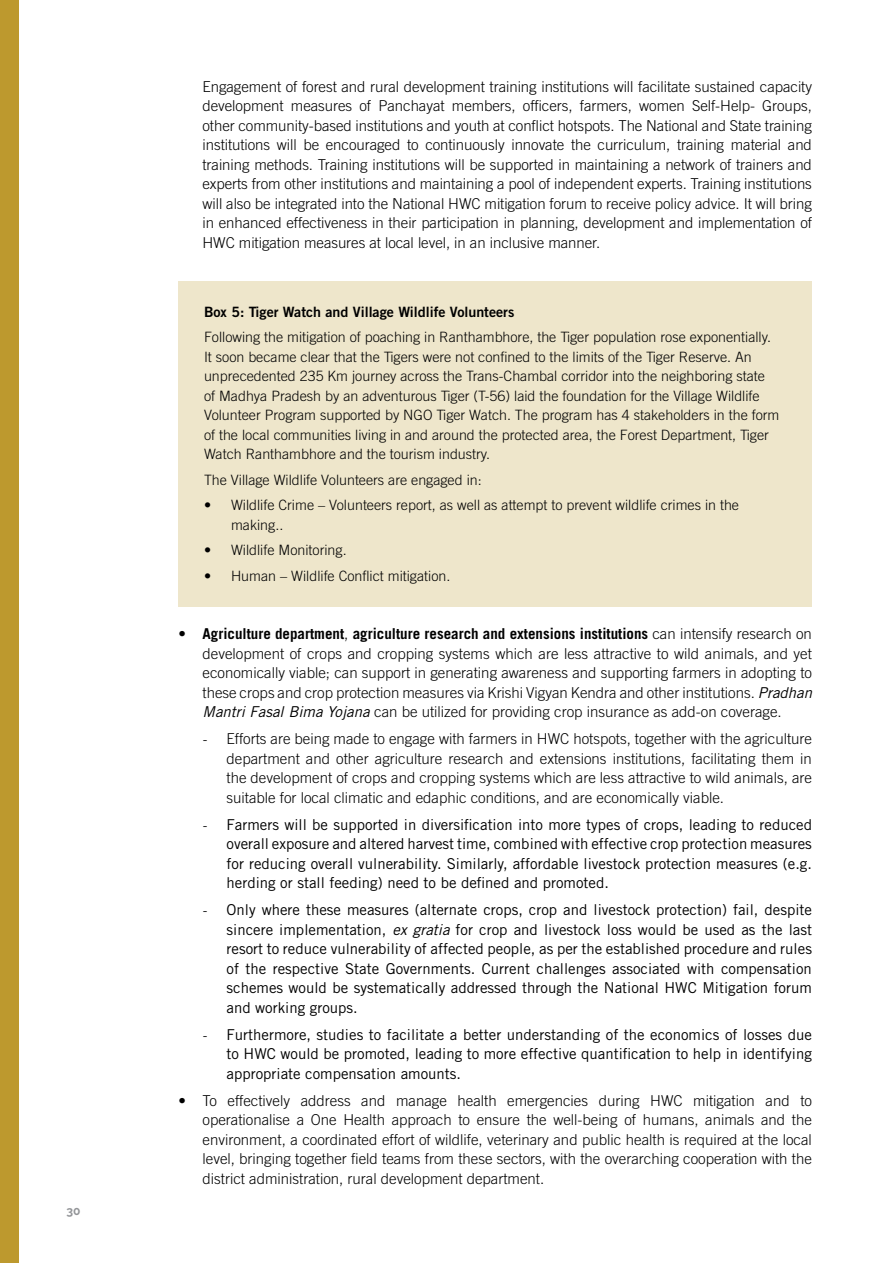
<style>
.page{position:relative;width:893px;height:1263px;background:#fff}
.page>*{position:absolute;margin:0;border:0;box-sizing:border-box;transform-origin:0 0}
.t1{font:300 15px/19.5px "Trade Gothic LT Std";color:#000;text-align:justify}
.t2{font:15px/19.5px "Trade Gothic LT Std";color:#000;text-align:justify}
.t3{font:300 14.25px/19.5px "Trade Gothic LT Std";color:#000}
.t4{font:14.25px "Trade Gothic LT Std Bd 2";color:#000}
.t5{font:700 12px "Raleway";color:#939598}
.s1{font-weight:700}
.s2{font-weight:400;font-style:italic}
.s3{font-family:"Minion Pro";font-weight:400}
.s4{font-family:"Minion Pro"}
.s5{font-style:italic}
</style>
<div class="page">
<div style="left:0;top:0;width:19px;height:1263px;background:#bd992e"></div>
<div style="left:178px;top:281px;width:634px;height:325px;background:#eee6cb"></div>
<p class="t5" style="left:67px;top:1204px;width:16px">30</p>
<p class="t1" style="left:202px;top:77px;width:611px">Engagement of forest and rural development training institutions will facilitate sustained capacity development measures of Panchayat members, officers, farmers, women Self-Help- Groups, other community-based institutions and youth at conflict hotspots. The National and State training institutions will be encouraged to continuously innovate the curriculum, training material and training methods. Training institutions will be supported in maintaining a network of trainers and experts from other institutions and maintaining a pool of independent experts. Training institutions will also be integrated into the National HWC mitigation forum to receive policy advice. It will bring in enhanced effectiveness in their participation in planning, development and implementation of HWC mitigation measures at local level, in an inclusive manner.</p>
<p class="t4" style="left:204px;top:303px;width:312px">Box 5: Tiger Watch and Village Wildlife Volunteers</p>
<p class="t3" style="left:204px;top:327px;width:577px">Following the mitigation of poaching in Ranthambhore, the Tiger population rose exponentially.<br>It soon became clear that the Tigers were not confined to the limits of the Tiger Reserve. An unprecedented 235 Km journey across the Trans-Chambal corridor into the neighboring state of Madhya Pradesh by an adventurous Tiger (T-56) laid the foundation for the Village Wildlife Volunteer Program supported by NGO Tiger Watch. The program has 4 stakeholders in the form of the local communities living in and around the protected area, the Forest Department, Tiger Watch Ranthambhore and the tourism industry.</p>
<p class="t3" style="left:204px;top:470px;width:279px">The Village Wildlife Volunteers are engaged in:</p>
<p class="t3" style="left:231px;top:495px;width:510px;text-indent:-27px">• Wildlife Crime – Volunteers report, as well as attempt to prevent wildlife crimes in the making..</p>
<p class="t3" style="left:204px;top:540px;width:144px">• Wildlife Monitoring.</p>
<p class="t3" style="left:204px;top:566px;width:248px">• Human – Wildlife Conflict mitigation.</p>
<p class="t1" style="left:202px;top:624px;width:611px;text-indent:-24px"><span class="s1">• Agriculture department</span>, <span class="s1">agriculture research and extensions institutions</span> can intensify research on development of crops and cropping systems which are less attractive to wild animals, and yet economically viable; can support in generating awareness and supporting farmers in adopting to these crops and crop protection measures via Krishi Vigyan Kendra and other institutions. <span class="s2">Pradhan Mantri Fasal Bima Yojana</span> can be utilized for providing crop insurance as add-on coverage.</p>
<p class="t1" style="left:226px;top:729px;width:587px;text-indent:-24px"><span class="s3">-</span> Efforts are being made to engage with farmers in HWC hotspots, together with the agriculture department and other agriculture research and extensions institutions, facilitating them in the development of crops and cropping systems which are less attractive to wild animals, are suitable for local climatic and edaphic conditions, and are economically viable.</p>
<p class="t2" style="left:226px;top:815px;width:587px;text-indent:-24px"><span class="s4">-</span> Farmers will be supported in diversification into more types of crops, leading to reduced overall exposure and altered harvest time, combined with effective crop protection measures for reducing overall vulnerability. Similarly, affordable livestock protection measures (e.g. herding or stall feeding) need to be defined and promoted.</p>
<p class="t2" style="left:226px;top:900px;width:587px;text-indent:-24px"><span class="s4">-</span> Only where these measures (alternate crops, crop and livestock protection) fail, despite sincere implementation, <span class="s5">ex gratia</span> for crop and livestock loss would be used as the last resort to reduce vulnerability of affected people, as per the established procedure and rules of the respective State Governments. Current challenges associated with compensation schemes would be systematically addressed through the National HWC Mitigation forum and working groups.</p>
<p class="t2" style="left:226px;top:1025px;width:587px;text-indent:-24px"><span class="s4">-</span> Furthermore, studies to facilitate a better understanding of the economics of losses due to HWC would be promoted, leading to more effective quantification to help in identifying appropriate compensation amounts.</p>
<p class="t1" style="left:202px;top:1091px;width:611px;text-indent:-24px">• To effectively address and manage health emergencies during HWC mitigation and to operationalise a One Health approach to ensure the well-being of humans, animals and the environment, a coordinated effort of wildlife, veterinary and public health is required at the local level, bringing together field teams from these sectors, with the overarching cooperation with the district administration, rural development department.</p>
</div>
